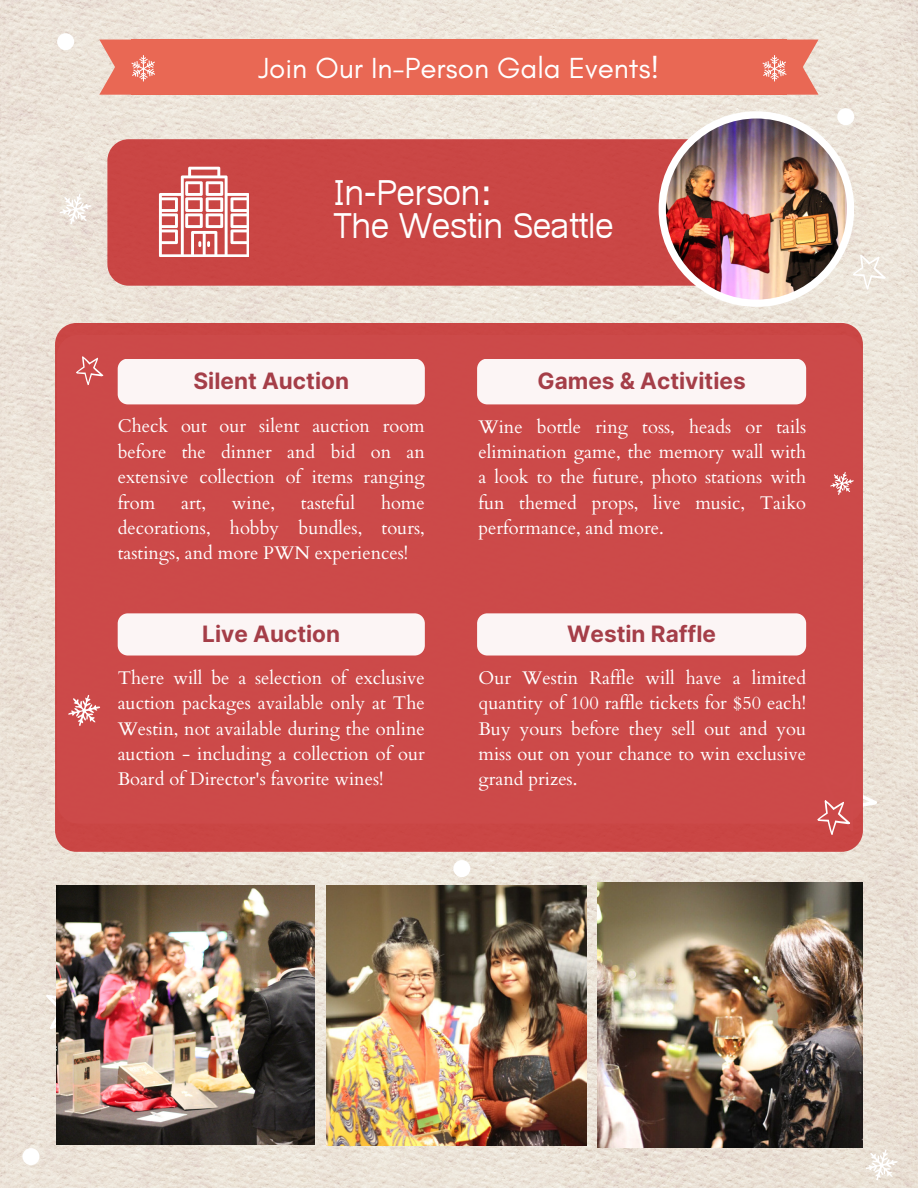
<style>
.page{position:relative;width:918px;height:1188px;background:#fff}
.page>*{position:absolute;margin:0;border:0;box-sizing:border-box;transform-origin:0 0}
.t1{font:700 33.9px "Hanuman";color:#fff}
.t2{font:29.55px "Glacial Indifference";color:#fff}
.t3{font:700 22.5px "Inter";color:#a53e48}
.t4{font:18.3px/25.3px "Cardo";color:#fff;text-align:justify}
</style>
<div class="page">
<img style="left:0;top:0;width:918px;height:1188px">
<div style="left:131px;top:40px;width:656px;height:55px;background:#e96854"></div>
<svg style="left:99px;top:40px;width:56px;height:55px"></svg>
<svg style="left:762px;top:40px;width:57px;height:55px"></svg>
<div style="left:55px;top:323px;width:808px;height:529px;background:#cc4a49;border-radius:21px"></div>
<div style="left:107px;top:139px;width:704px;height:147px;background:#ca4645;border-radius:21px"></div>
<svg style="left:31px;top:968px;width:26px;height:83px;background:#e5dcd2"></svg>
<div style="left:837px;top:108px;width:17px;height:17px;background:#fff;border-radius:50%"></div>
<div style="left:57px;top:33px;width:17px;height:17px;background:#fff;border-radius:50%"></div>
<svg style="left:76px;top:356px;width:28px;height:29px"></svg>
<svg style="left:817px;top:756px;width:68px;height:82px"></svg>
<svg style="left:846px;top:247px;width:45px;height:46px;background:#eee7dd"></svg>
<svg style="left:68px;top:695px;width:32px;height:31px"></svg>
<svg style="left:863px;top:1145px;width:37px;height:40px"></svg>
<svg style="left:830px;top:472px;width:24px;height:23px"></svg>
<svg style="left:57px;top:189px;width:37px;height:40px"></svg>
<svg style="left:159px;top:167px;width:90px;height:90px"></svg>
<div style="left:453px;top:860px;width:17px;height:17px;background:#fff;border-radius:50%"></div>
<div style="left:22px;top:1148px;width:18px;height:17px;background:#fff;border-radius:50%"></div>
<div style="left:118px;top:613px;width:307px;height:43px;background:#fcf5f5"></div>
<div style="left:118px;top:359px;width:307px;height:45px;background:#fcf5f5"></div>
<div style="left:477px;top:359px;width:329px;height:45px;background:#fcf5f5"></div>
<div style="left:477px;top:613px;width:329px;height:43px;background:#fcf5f5"></div>
<div style="left:659px;top:111px;width:195px;height:196px;background:#fff;border-radius:50%"></div>
<img style="left:666px;top:119px;width:181px;height:181px;border-radius:50%">
<img style="left:597px;top:882px;width:266px;height:266px">
<img style="left:326px;top:885px;width:260px;height:260px">
<img style="left:57px;top:885px;width:258px;height:259px">
<p class="t2" style="left:258px;top:50px;width:403px">Join Our In-Person Gala Events!</p>
<p class="t1" style="left:334px;top:172px;width:160px">In-Person:</p>
<p class="t1" style="left:334px;top:205px;width:281px">The Westin Seattle</p>
<p class="t3" style="left:193px;top:368px;width:157px">Silent Auction</p>
<p class="t4" style="left:118px;top:414px;width:309px">Check out our silent auction room before the dinner and bid on an extensive collection of items ranging from</p>
<p class="t4" style="left:181px;top:490px;width:27px">art,</p>
<p class="t4" style="left:232px;top:490px;width:45px">wine,</p>
<p class="t4" style="left:301px;top:490px;width:56px">tasteful</p>
<p class="t4" style="left:118px;top:490px;width:309px;text-indent:263px">home decorations, hobby bundles, tours, tastings, and more PWN experiences!</p>
<p class="t3" style="left:202px;top:621px;width:139px">Live Auction</p>
<p class="t4" style="left:118px;top:665px;width:309px">There will be a selection of exclusive auction packages available only at The Westin, not available during the online auction - including a collection of our Board of Director's favorite wines!</p>
<p class="t3" style="left:538px;top:368px;width:210px">Games &amp; Activities</p>
<p class="t4" style="left:479px;top:414px;width:329px">Wine bottle ring toss, heads or tails elimination game, the memory wall with a look to the future, photo stations with fun themed props, live music, Taiko performance, and more.</p>
<p class="t3" style="left:567px;top:621px;width:150px">Westin Raffle</p>
<p class="t4" style="left:479px;top:665px;width:329px">Our Westin Raffle will have a limited quantity of 100 raffle tickets for $50 each!<br>Buy yours before they sell out and you miss out on your chance to win exclusive grand prizes.</p>
</div>
